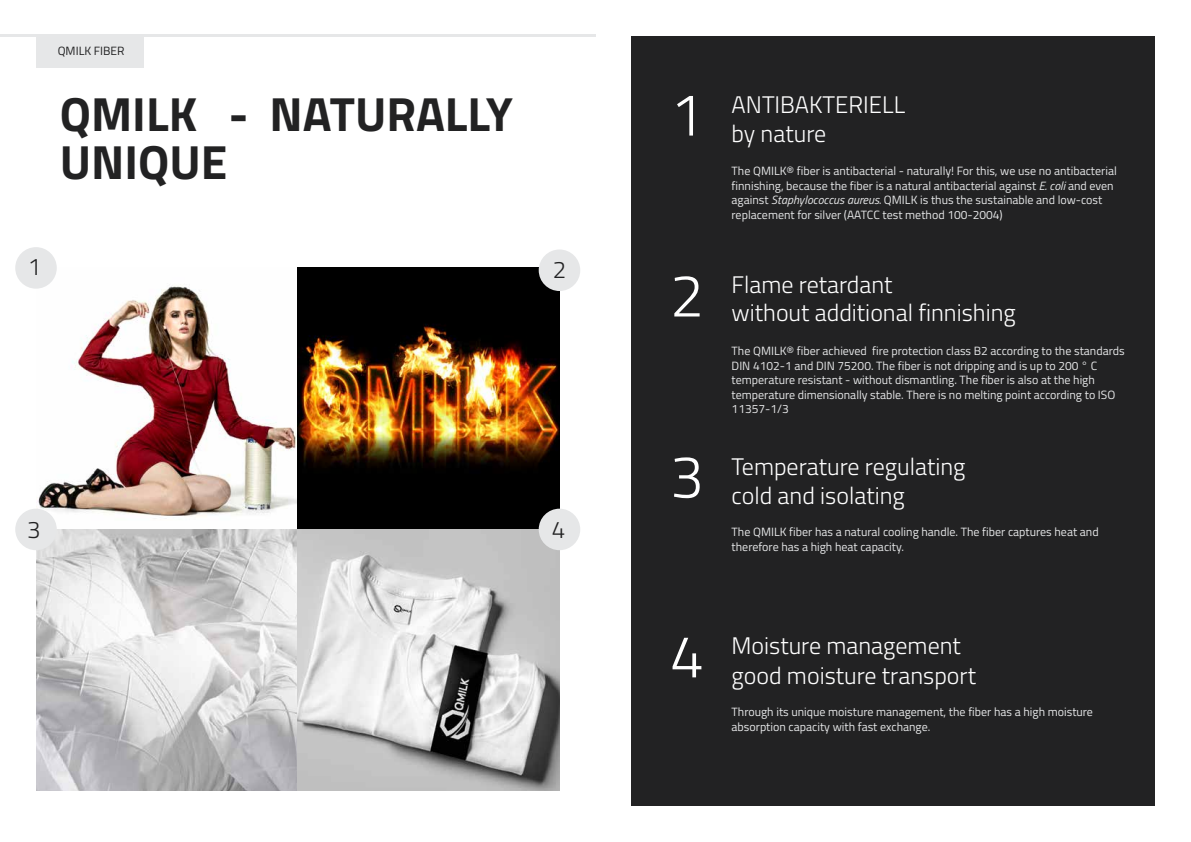
<style>
.page{position:relative;width:1191px;height:842px;background:#fff}
.page>*{position:absolute;margin:0;border:0;box-sizing:border-box;transform-origin:0 0}
.t1{font:300 60px "Titillium";color:#fff}
.t2{font:700 48px/48px "Titillium";color:#222223}
.t3{font:300 24px "Titillium";color:#fff}
.t4{font:300 24px "Titillium";color:#222223}
.t5{font:12px/14.4px "Titillium";color:#e6e7e8}
.t6{font:12px "Titillium";color:#222223}
.s1{font-style:italic}
</style>
<div class="page">
<hr style="left:0;top:34px;width:595px;height:3px;background:#e6e7e8">
<div style="left:36px;top:36px;width:108px;height:31px;background:#e6e7e8"></div>
<div style="left:631px;top:36px;width:524px;height:770px;background:#222223"></div>
<img style="left:36px;top:268px;width:523px;height:261px">
<svg style="left:36px;top:529px;width:262px;height:262px"></svg>
<svg style="left:298px;top:529px;width:261px;height:262px;background:#c0c0c0"></svg>
<div style="left:539px;top:249px;width:41px;height:42px;background:#e6e7e8;border-radius:50%"></div>
<div style="left:15px;top:247px;width:42px;height:42px;background:#e6e7e8;border-radius:50%"></div>
<div style="left:15px;top:509px;width:42px;height:41px;background:#e6e7e8;border-radius:50%"></div>
<div style="left:539px;top:509px;width:41px;height:41px;background:#e6e7e8;border-radius:50%"></div>
<p class="t6" style="left:58px;top:42px;width:68px">QMILK FIBER</p>
<h2 class="t2" style="left:60px;top:87px;width:454px">QMILK - NATURALLY<br>UNIQUE</h2>
<h3 class="t4" style="left:28px;top:249px;width:15px">1</h3>
<h3 class="t4" style="left:552px;top:252px;width:15px">2</h3>
<h3 class="t4" style="left:27px;top:512px;width:15px">3</h3>
<h3 class="t4" style="left:551px;top:512px;width:15px">4</h3>
<h1 class="t1" style="left:670px;top:71px;width:35px">1</h1>
<h1 class="t1" style="left:670px;top:252px;width:35px">2</h1>
<h1 class="t1" style="left:670px;top:433px;width:35px">3</h1>
<h3 class="t3" style="left:731px;top:87px;width:175px">ANTIBAKTERIELL</h3>
<h3 class="t3" style="left:731px;top:116px;width:96px">by nature</h3>
<p class="t5" style="left:731px;top:163px;width:387px">The QMILK® fiber is antibacterial - naturally! For this, we use no antibacterial finnishing, because the fiber is a natural antibacterial against <span class="s1">E. coli</span> and even against <span class="s1">Staphylococcus aureus.</span> QMILK is thus the sustainable and low-cost replacement for silver (AATCC test method 100-2004)</p>
<h3 class="t3" style="left:731px;top:267px;width:162px">Flame retardant</h3>
<h3 class="t3" style="left:731px;top:295px;width:286px">without additional finnishing</h3>
<p class="t5" style="left:731px;top:343px;width:394px">The QMILK® fiber achieved fire protection class B2 according to the standards DIN 4102-1 and DIN 75200. The fiber is not dripping and is up to 200 ° C temperature resistant - without dismantling. The fiber is also at the high temperature dimensionally stable. There is no melting point according to ISO 11357-1/3</p>
<h3 class="t3" style="left:731px;top:450px;width:235px">Temperature regulating</h3>
<h3 class="t3" style="left:731px;top:478px;width:175px">cold and isolating</h3>
<p class="t5" style="left:731px;top:524px;width:368px">The QMILK fiber has a natural cooling handle. The fiber captures heat and therefore has a high heat capacity.</p>
<h1 class="t1" style="left:670px;top:613px;width:35px">4</h1>
<h3 class="t3" style="left:731px;top:629px;width:231px">Moisture management</h3>
<h3 class="t3" style="left:731px;top:658px;width:246px">good moisture transport</h3>
<p class="t5" style="left:731px;top:704px;width:363px">Through its unique moisture management, the fiber has a high moisture absorption capacity with fast exchange.</p>
</div>
